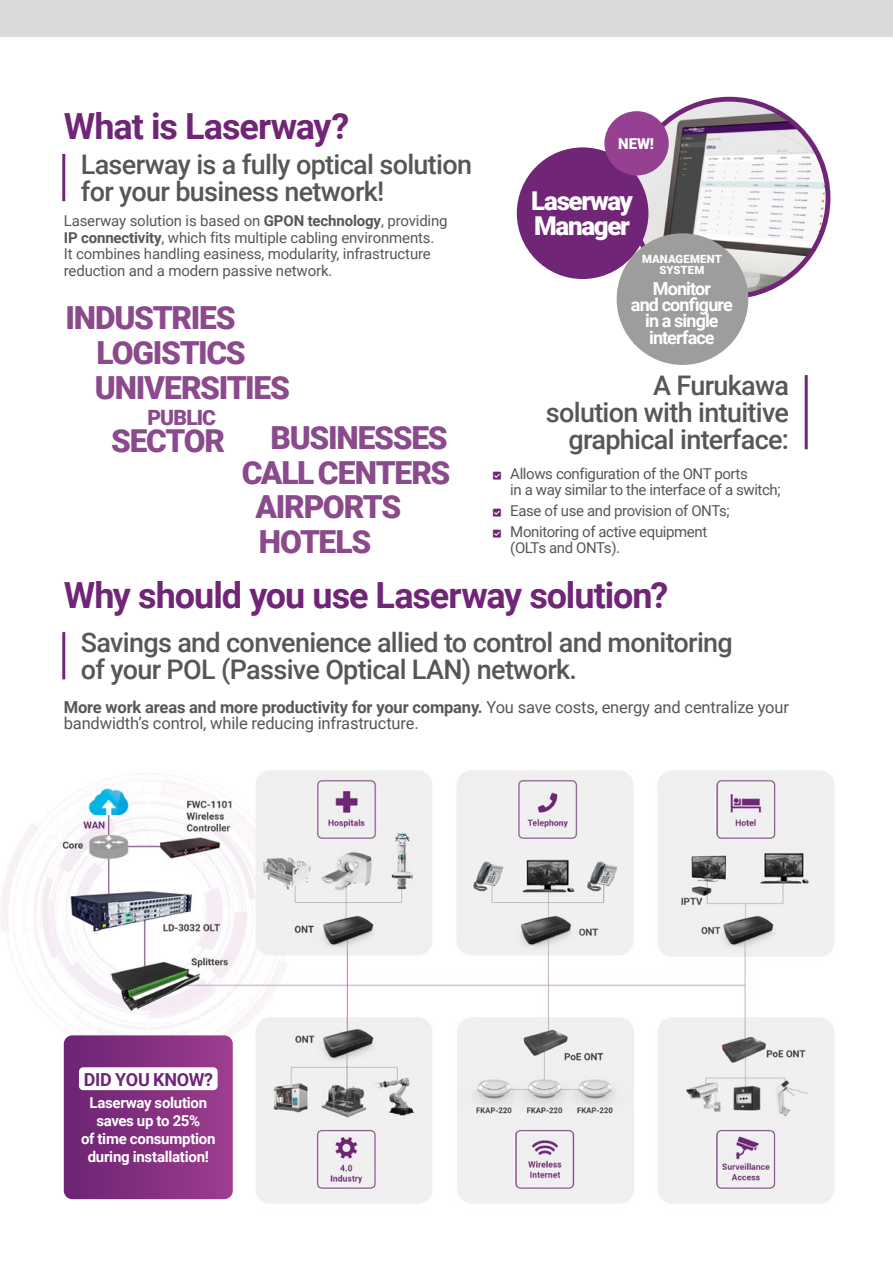
<style>
.page{position:relative;width:893px;height:1263px;background:#fff}
.page>*{position:absolute;margin:0;border:0;box-sizing:border-box;transform-origin:0 0}
.Título_Subseção{font:700 36px "Roboto";letter-spacing:-.03em;color:#702577}
.t1{font:900 31.8px "Roboto";letter-spacing:-.04em;color:#8a4a8c}
.t2{font:900 31.65px "Roboto";letter-spacing:-.04em;color:#8a4a8c}
.t3{font:500 27px/27px "Roboto";letter-spacing:-.025em;color:#575756}
.t4{font:900 25.95px/24.3px "Roboto";letter-spacing:-.05em;color:#fff}
.t5{font:900 21px "Roboto";letter-spacing:-.04em;color:#8a4a8c}
.t6{font:700 18px/16.2px "Roboto";letter-spacing:-.05em;color:#fff;text-align:center}
.Vc_sabia{font:700 18px "Roboto";letter-spacing:-.015em;color:#702577}
.Corpo{font:16.5px/16.5px "Roboto";letter-spacing:-.01em;color:#575756}
.Corpo-2{font:15px/16.5px "Roboto";letter-spacing:-.01em;color:#575756}
.t7{font:700 15px/18px "Roboto";letter-spacing:-.02em;color:#fff;text-align:center}
.t8{font:900 15px "Roboto";color:#fff}
.t9{font:900 11.4px/11.4px "Roboto";letter-spacing:.01em;color:#fff;text-align:center}
.s1{font-weight:700}
</style>
<div class="page">
<img style="left:1px;top:770px;width:833px;height:434px">
<hr style="left:62px;top:154px;width:3px;height:47px;background:#702577">
<hr style="left:62px;top:632px;width:3px;height:47px;background:#702577">
<svg style="left:64px;top:1035px;width:169px;height:164px;background:#853181"></svg>
<div style="left:79px;top:1067px;width:139px;height:23px;background:#fff;border-radius:4px"></div>
<div style="left:0;top:0;width:893px;height:37px;background:#dadada"></div>
<img style="left:630px;top:99px;width:198px;height:196px">
<div style="left:617px;top:233px;width:131px;height:132px;background:#9d9d9c;border-radius:50%"></div>
<div style="left:517px;top:147px;width:131px;height:132px;background:#702577;border-radius:50%"></div>
<div style="left:604px;top:111px;width:65px;height:64px;background:#954091;border-radius:50%"></div>
<hr style="left:805px;top:375px;width:3px;height:74px;background:#702577">
<p class="Título_Subseção" style="left:64px;top:101px;width:287px">What is Laserway?</p>
<p class="t3" style="left:81px;top:150px;width:393px">Laserway is a fully optical solution for your business network!</p>
<p class="Corpo-2" style="left:64px;top:212px;width:385px">Laserway solution is based on <span class="s1">GPON technology</span>, providing <span class="s1">IP connectivity</span>, which fits multiple cabling environments.<br>It combines handling easiness, modularity, infrastructure reduction and a modern passive network.</p>
<p class="t1" style="left:66px;top:296px;width:172px">INDUSTRIES</p>
<p class="t1" style="left:97px;top:330px;width:151px">LOGISTICS</p>
<p class="t1" style="left:95px;top:365px;width:197px">UNIVERSITIES</p>
<p class="t5" style="left:147px;top:403px;width:70px">PUBLIC</p>
<p class="t2" style="left:111px;top:418px;width:116px">SECTOR</p>
<p class="t1" style="left:271px;top:415px;width:179px">BUSINESSES</p>
<p class="t1" style="left:242px;top:450px;width:210px">CALL CENTERS</p>
<p class="t1" style="left:255px;top:485px;width:147px">AIRPORTS</p>
<p class="t1" style="left:259px;top:519px;width:114px">HOTELS</p>
<p class="t8" style="left:618px;top:133px;width:37px">NEW!</p>
<p class="t4" style="left:531px;top:188px;width:103px">Laserway<br>Manager</p>
<p class="t9" style="left:642px;top:253px;width:81px">MANAGEMENT<br>SYSTEM</p>
<p class="t6" style="left:631px;top:280px;width:104px">Monitor<br>and configure in a single interface</p>
<p class="t3" style="left:546px;top:371px;width:245px;text-align:right">A Furukawa<br>solution with intuitive graphical interface:</p>
<p class="Corpo-2" style="left:510px;top:464px;width:272px">Allows configuration of the ONT ports<br>in a way similar to the interface of a switch;</p>
<p class="Corpo-2" style="left:510px;top:502px;width:221px">Ease of use and provision of ONTs;</p>
<p class="Corpo-2" style="left:510px;top:522px;width:199px">Monitoring of active equipment (OLTs and ONTs).</p>
<p class="Título_Subseção" style="left:64px;top:570px;width:606px">Why should you use Laserway solution?</p>
<p class="t3" style="left:81px;top:628px;width:654px">Savings and convenience allied to control and monitoring of your POL (Passive Optical LAN) network.</p>
<p class="Corpo" style="left:64px;top:698px;width:727px"><span class="s1">More work areas and more productivity for your company.</span> You save costs, energy and centralize your bandwidth’s control, while reducing infrastructure.</p>
<p class="Vc_sabia" style="left:84px;top:1067px;width:131px">DID YOU KNOW?</p>
<p class="t7" style="left:81px;top:1093px;width:136px">Laserway solution saves up to 25%<br>of time consumption during installation!</p>
</div>
